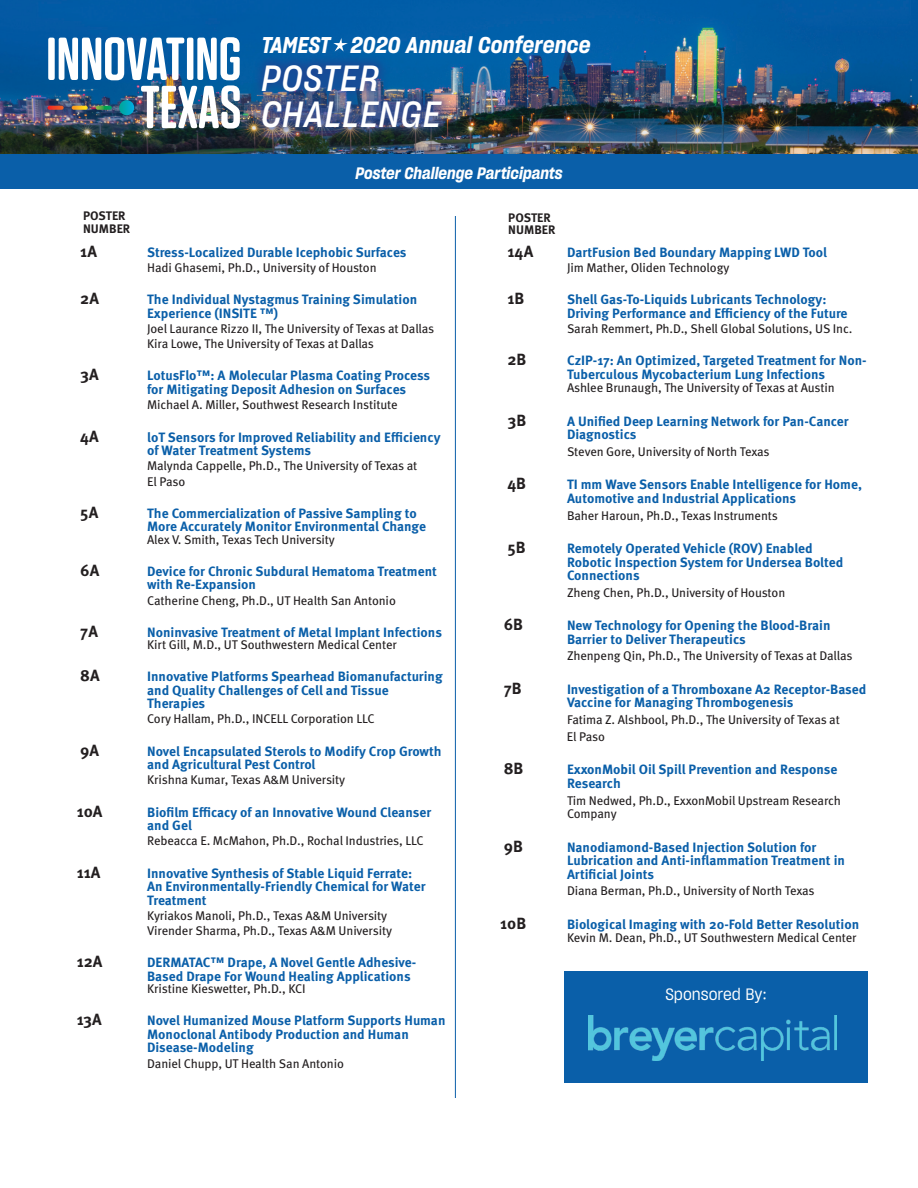
<style>
.page{position:relative;width:918px;height:1188px;background:#fff}
.page>*{position:absolute;margin:0;border:0;box-sizing:border-box;transform-origin:0 0}
.t1{font:35.7px "Sharp Grotesk Medium Italic 17";letter-spacing:.03em;color:#fff}
.t2{font:22.35px "Sharp Grotesk Sm Bold Italic 17";letter-spacing:.01em;color:#fff}
.Normal_wrd_1{font:700 16.2px "Meta OT";color:#231f20}
.t3{font:16.2px "Sharp Grotesk Sm Bold Italic 17";color:#fff}
.t4{font:16.2px "Sharp Grotesk Book 17";color:#fff}
.Normal_wrd_1-2{font:700 13.5px/13.5px "Meta OT";color:#0a5fa9}
.Normal_wrd_1-3{font:12.6px/13.5px "Meta OT";letter-spacing:-.01em;color:#231f20}
.t5{font:700 12.3px "Meta OT";color:#231f20}
</style>
<div class="page">
<img style="left:0;top:0;width:918px;height:154px">
<div style="left:0;top:154px;width:918px;height:35px;background:#0a5fa9"></div>
<img style="left:48px;top:37px;width:192px;height:92px">
<svg style="left:333px;top:38px;width:15px;height:14px"></svg>
<div style="left:250px;top:53px;width:204px;height:86px;background:#25408f;opacity:.75"></div>
<hr style="left:455px;top:216px;width:1px;height:882px;background:#0a5fa9">
<div style="left:564px;top:971px;width:303px;height:112px;background:#0a5fa9"></div>
<img style="left:589px;top:1015px;width:247px;height:45px">
<p class="t2" style="left:261px;top:29px;width:331px">TAMEST 2020 Annual Conference</p>
<p class="t1" style="left:261px;top:51px;width:119px">POSTER</p>
<p class="t1" style="left:261px;top:88px;width:181px">CHALLENGE</p>
<p class="t5" style="left:83px;top:209px;width:44px">POSTER</p>
<p class="t5" style="left:83px;top:221px;width:49px">NUMBER</p>
<p class="t3" style="left:355px;top:161px;width:209px">Poster Challenge Participants</p>
<p class="t5" style="left:508px;top:210px;width:44px">POSTER</p>
<p class="t5" style="left:508px;top:222px;width:49px">NUMBER</p>
<p class="Normal_wrd_1" style="left:80px;top:241px;width:18px">1A</p>
<p class="Normal_wrd_1-2" style="left:147px;top:246px;width:261px">Stress-Localized Durable Icephobic Surfaces</p>
<p class="Normal_wrd_1-3" style="left:147px;top:261px;width:231px">Hadi Ghasemi, Ph.D., University of Houston</p>
<p class="Normal_wrd_1" style="left:80px;top:289px;width:20px">2A</p>
<p class="Normal_wrd_1-2" style="left:147px;top:293px;width:272px">The Individual Nystagmus Training Simulation<br>Experience (INSITE ™)</p>
<p class="Normal_wrd_1-3" style="left:147px;top:322px;width:289px">Joel Laurance Rizzo II, The University of Texas at Dallas</p>
<p class="Normal_wrd_1-3" style="left:147px;top:338px;width:228px">Kira Lowe, The University of Texas at Dallas</p>
<p class="Normal_wrd_1" style="left:80px;top:365px;width:20px">3A</p>
<p class="Normal_wrd_1-2" style="left:147px;top:369px;width:285px">LotusFlo™: A Molecular Plasma Coating Process for Mitigating Deposit Adhesion on Surfaces</p>
<p class="Normal_wrd_1-3" style="left:147px;top:399px;width:252px">Michael A. Miller, Southwest Research Institute</p>
<p class="Normal_wrd_1" style="left:80px;top:426px;width:20px">4A</p>
<p class="Normal_wrd_1-2" style="left:147px;top:430px;width:295px">loT Sensors for Improved Reliability and Efficiency of Water Treatment Systems</p>
<p class="Normal_wrd_1-3" style="left:147px;top:460px;width:272px">Malynda Cappelle, Ph.D., The University of Texas at</p>
<p class="Normal_wrd_1-3" style="left:147px;top:475px;width:40px">El Paso</p>
<p class="Normal_wrd_1" style="left:80px;top:503px;width:20px">5A</p>
<p class="Normal_wrd_1-2" style="left:147px;top:507px;width:280px">The Commercialization of Passive Sampling to<br>More Accurately Monitor Environmental Change</p>
<p class="Normal_wrd_1-3" style="left:147px;top:533px;width:189px">Alex V. Smith, Texas Tech University</p>
<p class="Normal_wrd_1" style="left:80px;top:560px;width:21px">6A</p>
<p class="Normal_wrd_1-2" style="left:147px;top:565px;width:291px">Device for Chronic Subdural Hematoma Treatment with Re-Expansion</p>
<p class="Normal_wrd_1-3" style="left:147px;top:594px;width:250px">Catherine Cheng, Ph.D., UT Health San Antonio</p>
<p class="Normal_wrd_1" style="left:80px;top:621px;width:19px">7A</p>
<p class="Normal_wrd_1-2" style="left:147px;top:626px;width:296px">Noninvasive Treatment of Metal Implant Infections</p>
<p class="Normal_wrd_1-3" style="left:147px;top:638px;width:251px">Kirt Gill, M.D., UT Southwestern Medical Center</p>
<p class="Normal_wrd_1" style="left:80px;top:666px;width:21px">8A</p>
<p class="Normal_wrd_1-2" style="left:147px;top:670px;width:297px">Innovative Platforms Spearhead Biomanufacturing and Quality Challenges of Cell and Tissue<br>Therapies</p>
<p class="Normal_wrd_1-3" style="left:147px;top:713px;width:229px">Cory Hallam, Ph.D., INCELL Corporation LLC</p>
<p class="Normal_wrd_1" style="left:80px;top:740px;width:20px">9A</p>
<p class="Normal_wrd_1-2" style="left:147px;top:744px;width:296px">Novel Encapsulated Sterols to Modify Crop Growth and Agricultural Pest Control</p>
<p class="Normal_wrd_1-3" style="left:147px;top:774px;width:200px">Krishna Kumar, Texas A&amp;M University</p>
<p class="Normal_wrd_1" style="left:77px;top:801px;width:27px">10A</p>
<p class="Normal_wrd_1-2" style="left:147px;top:806px;width:286px">Biofilm Efficacy of an Innovative Wound Cleanser and Gel</p>
<p class="Normal_wrd_1-3" style="left:147px;top:835px;width:278px">Rebeacca E. McMahon, Ph.D., Rochal Industries, LLC</p>
<p class="Normal_wrd_1" style="left:77px;top:862px;width:25px">11A</p>
<p class="Normal_wrd_1-2" style="left:147px;top:867px;width:280px">Innovative Synthesis of Stable Liquid Ferrate:<br>An Environmentally-Friendly Chemical for Water<br>Treatment</p>
<p class="Normal_wrd_1-3" style="left:147px;top:909px;width:242px">Kyriakos Manoli, Ph.D., Texas A&amp;M University</p>
<p class="Normal_wrd_1-3" style="left:147px;top:925px;width:246px">Virender Sharma, Ph.D., Texas A&amp;M University</p>
<p class="Normal_wrd_1" style="left:77px;top:952px;width:27px">12A</p>
<p class="Normal_wrd_1-2" style="left:147px;top:956px;width:270px">DERMATAC™ Drape, A Novel Gentle Adhesive-<br>Based Drape For Wound Healing Applications</p>
<p class="Normal_wrd_1-3" style="left:147px;top:982px;width:160px">Kristine Kieswetter, Ph.D., KCI</p>
<p class="Normal_wrd_1" style="left:77px;top:1010px;width:26px">13A</p>
<p class="Normal_wrd_1-2" style="left:147px;top:1014px;width:300px">Novel Humanized Mouse Platform Supports Human<br>Monoclonal Antibody Production and Human<br>Disease-Modeling</p>
<p class="Normal_wrd_1-3" style="left:147px;top:1057px;width:198px">Daniel Chupp, UT Health San Antonio</p>
<p class="Normal_wrd_1" style="left:507px;top:241px;width:27px">14A</p>
<p class="Normal_wrd_1-2" style="left:567px;top:246px;width:262px">DartFusion Bed Boundary Mapping LWD Tool</p>
<p class="Normal_wrd_1-3" style="left:567px;top:261px;width:164px">Jim Mather, Oliden Technology</p>
<p class="Normal_wrd_1" style="left:507px;top:289px;width:18px">1B</p>
<p class="Normal_wrd_1-2" style="left:567px;top:293px;width:282px">Shell Gas-To-Liquids Lubricants Technology:<br>Driving Performance and Efficiency of the Future</p>
<p class="Normal_wrd_1-3" style="left:567px;top:322px;width:287px">Sarah Remmert, Ph.D., Shell Global Solutions, US Inc.</p>
<p class="Normal_wrd_1" style="left:507px;top:350px;width:21px">2B</p>
<p class="Normal_wrd_1-2" style="left:567px;top:354px;width:301px">CzIP-17: An Optimized, Targeted Treatment for Non-<br>Tuberculous Mycobacterium Lung Infections</p>
<p class="Normal_wrd_1-3" style="left:567px;top:381px;width:269px">Ashlee Brunaugh, The University of Texas at Austin</p>
<p class="Normal_wrd_1" style="left:507px;top:410px;width:20px">3B</p>
<p class="Normal_wrd_1-2" style="left:567px;top:415px;width:283px">A Unified Deep Learning Network for Pan-Cancer<br>Diagnostics</p>
<p class="Normal_wrd_1-3" style="left:567px;top:445px;width:204px">Steven Gore, University of North Texas</p>
<p class="Normal_wrd_1" style="left:507px;top:474px;width:20px">4B</p>
<p class="Normal_wrd_1-2" style="left:567px;top:478px;width:297px">TI mm Wave Sensors Enable Intelligence for Home,<br>Automotive and Industrial Applications</p>
<p class="Normal_wrd_1-3" style="left:567px;top:509px;width:212px">Baher Haroun, Ph.D., Texas Instruments</p>
<p class="Normal_wrd_1" style="left:507px;top:538px;width:20px">5B</p>
<p class="Normal_wrd_1-2" style="left:567px;top:542px;width:278px">Remotely Operated Vehicle (ROV) Enabled<br>Robotic Inspection System for Undersea Bolted<br>Connections</p>
<p class="Normal_wrd_1-3" style="left:567px;top:586px;width:220px">Zheng Chen, Ph.D., University of Houston</p>
<p class="Normal_wrd_1" style="left:504px;top:615px;width:21px">6B</p>
<p class="Normal_wrd_1-2" style="left:567px;top:619px;width:265px">New Technology for Opening the Blood-Brain<br>Barrier to Deliver Therapeutics</p>
<p class="Normal_wrd_1-3" style="left:567px;top:650px;width:287px">Zhenpeng Qin, Ph.D., The University of Texas at Dallas</p>
<p class="Normal_wrd_1" style="left:504px;top:679px;width:19px">7B</p>
<p class="Normal_wrd_1-2" style="left:567px;top:683px;width:301px">Investigation of a Thromboxane A2 Receptor-Based<br>Vaccine for Managing Thrombogenesis</p>
<p class="Normal_wrd_1-3" style="left:567px;top:713px;width:274px">Fatima Z. Alshbool, Ph.D., The University of Texas at</p>
<p class="Normal_wrd_1-3" style="left:567px;top:730px;width:40px">El Paso</p>
<p class="Normal_wrd_1" style="left:504px;top:759px;width:21px">8B</p>
<p class="Normal_wrd_1-2" style="left:567px;top:763px;width:272px">ExxonMobil Oil Spill Prevention and Response<br>Research</p>
<p class="Normal_wrd_1-3" style="left:567px;top:794px;width:276px">Tim Nedwed, Ph.D., ExxonMobil Upstream Research<br>Company</p>
<p class="Normal_wrd_1" style="left:504px;top:836px;width:21px">9B</p>
<p class="Normal_wrd_1-2" style="left:567px;top:841px;width:280px">Nanodiamond-Based Injection Solution for<br>Lubrication and Anti-inflammation Treatment in<br>Artificial Joints</p>
<p class="Normal_wrd_1-3" style="left:567px;top:885px;width:249px">Diana Berman, Ph.D., University of North Texas</p>
<p class="Normal_wrd_1" style="left:500px;top:914px;width:28px">10B</p>
<p class="Normal_wrd_1-2" style="left:567px;top:918px;width:294px">Biological Imaging with 20-Fold Better Resolution</p>
<p class="Normal_wrd_1-3" style="left:567px;top:932px;width:291px">Kevin M. Dean, Ph.D., UT Southwestern Medical Center</p>
<p class="t4" style="left:665px;top:983px;width:103px">Sponsored By:</p>
</div>
